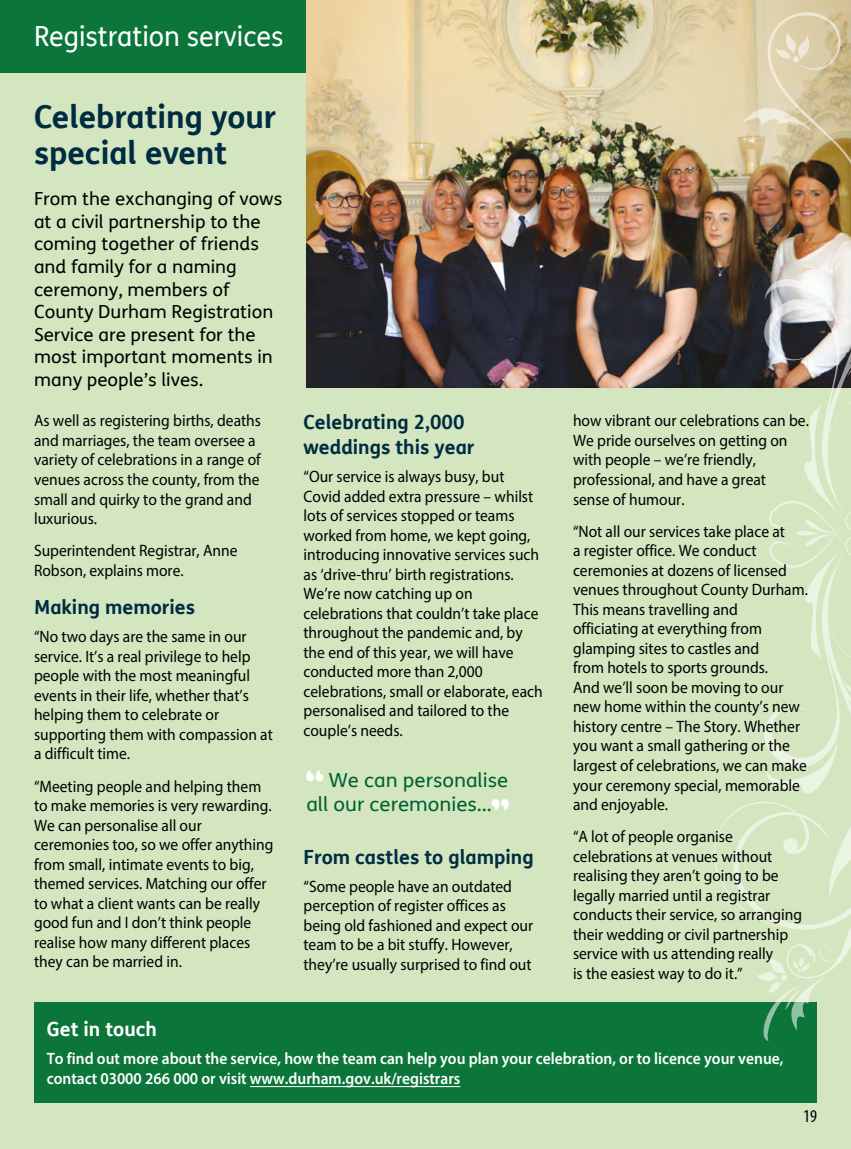
<style>
.page{position:relative;width:851px;height:1149px;background:#fff}
.page>*{position:absolute;margin:0;border:0;box-sizing:border-box;transform-origin:0 0}
.Bold_heading_H3{font:700 31.5px/36px "FS Me";color:#002c42}
.Section_header_alter{font:27.9px "FS Me";color:#fff}
.extra_sub_heading_H4{font:700 19.5px/25.5px "FS Me";color:#002c42}
.big_quote__P{font:19.5px/24px "FS Me";color:#006133;scale:1.05 1}
.extra_sub_heading_H4-2{font:700 19.5px "FS Me";color:#fff}
.Big_intro_P{font:18px/22.5px "FS Me";color:#000;scale:1.04 1}
.t1{font:condensed 18px "Myriad Pro";color:#000}
.Body_text_P{font:16.5px/19.5px "Myriad Pro";color:#000;scale:.94 1}
.Body_text_P-2{font:600 16.5px/19.5px "Myriad Pro";color:#fff;scale:.94 1}
</style>
<div class="page">
<div style="left:0;top:0;width:850px;height:1148px;background:#d3e6bf"></div>
<div style="left:0;top:0;width:334px;height:72px;background:#0c763a"></div>
<img style="left:306px;top:0;width:544px;height:387px">
<div style="left:34px;top:1001px;width:782px;height:101px;background:#0c763a"></div>
<svg style="left:709px;top:11px;width:142px;height:1029px"></svg>
<svg style="left:306px;top:770px;width:17px;height:11px"></svg>
<svg style="left:491px;top:799px;width:17px;height:11px"></svg>
<hr style="left:250px;top:1085px;width:210px;height:1px;background:#fff">
<h2 class="Section_header_alter" style="left:34px;top:20px;width:251px">Registration services</h2>
<h3 class="Bold_heading_H3" style="left:34px;top:99px;width:244px">Celebrating your special event</h3>
<p class="Big_intro_P" style="left:34px;top:188px;width:240px">From the exchanging of vows at a civil partnership to the coming together of friends and family for a naming ceremony, members of<br>County Durham Registration<br>Service are present for the most important moments in many people’s lives.</p>
<p class="Body_text_P" style="left:34px;top:411px;width:243px">As well as registering births, deaths and marriages, the team oversee a variety of celebrations in a range of venues across the county, from the small and quirky to the grand and luxurious.</p>
<p class="Body_text_P" style="left:34px;top:540px;width:218px">Superintendent Registrar, Anne<br>Robson, explains more.</p>
<h4 class="extra_sub_heading_H4" style="left:34px;top:594px;width:163px">Making memories</h4>
<p class="Body_text_P" style="left:34px;top:626px;width:255px">“No two days are the same in our service. It’s a real privilege to help people with the most meaningful events in their life, whether that’s helping them to celebrate or supporting them with compassion at a difficult time.</p>
<p class="Body_text_P" style="left:34px;top:775px;width:256px">“Meeting people and helping them to make memories is very rewarding.<br>We can personalise all our ceremonies too, so we offer anything from small, intimate events to big, themed services. Matching our offer to what a client wants can be really good fun and I don’t think people realise how many different places they can be married in.</p>
<h4 class="extra_sub_heading_H4" style="left:303px;top:409px;width:173px">Celebrating 2,000 weddings this year</h4>
<p class="Body_text_P" style="left:303px;top:466px;width:256px">“Our service is always busy, but<br>Covid added extra pressure – whilst lots of services stopped or teams worked from home, we kept going, introducing innovative services such as ‘drive-thru’ birth registrations.<br>We’re now catching up on celebrations that couldn’t take place throughout the pandemic and, by the end of this year, we will have conducted more than 2,000 celebrations, small or elaborate, each personalised and tailored to the couple’s needs.</p>
<p class="big_quote__P" style="left:306px;top:768px;width:194px;text-indent:22px">We can personalise all our ceremonies...</p>
<h4 class="extra_sub_heading_H4" style="left:303px;top:843px;width:232px">From castles to glamping</h4>
<p class="Body_text_P" style="left:303px;top:875px;width:246px">“Some people have an outdated perception of register offices as being old fashioned and expect our team to be a bit stuffy. However, they’re usually surprised to find out</p>
<p class="Body_text_P" style="left:573px;top:411px;width:252px">how vibrant our celebrations can be.<br>We pride ourselves on getting on with people – we’re friendly, professional, and have a great<br>sense of humour.</p>
<p class="Body_text_P" style="left:573px;top:521px;width:251px">“Not all our services take place at<br>a register office. We conduct ceremonies at dozens of licensed venues throughout County Durham.<br>This means travelling and<br>officiating at everything from glamping sites to castles and<br>from hotels to sports grounds.<br>And we’ll soon be moving to our new home within the county’s new history centre – The Story. Whether you want a small gathering or the largest of celebrations, we can make your ceremony special, memorable and enjoyable.</p>
<p class="Body_text_P" style="left:573px;top:826px;width:245px">“A lot of people organise celebrations at venues without realising they aren’t going to be legally married until a registrar conducts their service, so arranging their wedding or civil partnership service with us attending really<br>is the easiest way to do it.”</p>
<h4 class="extra_sub_heading_H4-2" style="left:47px;top:1016px;width:112px">Get in touch</h4>
<p class="Body_text_P-2" style="left:47px;top:1047px;width:785px">To find out more about the service, how the team can help you plan your celebration, or to licence your venue, contact 03000 266 000 or visit www.durham.gov.uk/registrars</p>
<p class="t1" style="left:803px;top:1104px;width:15px">19</p>
</div>
